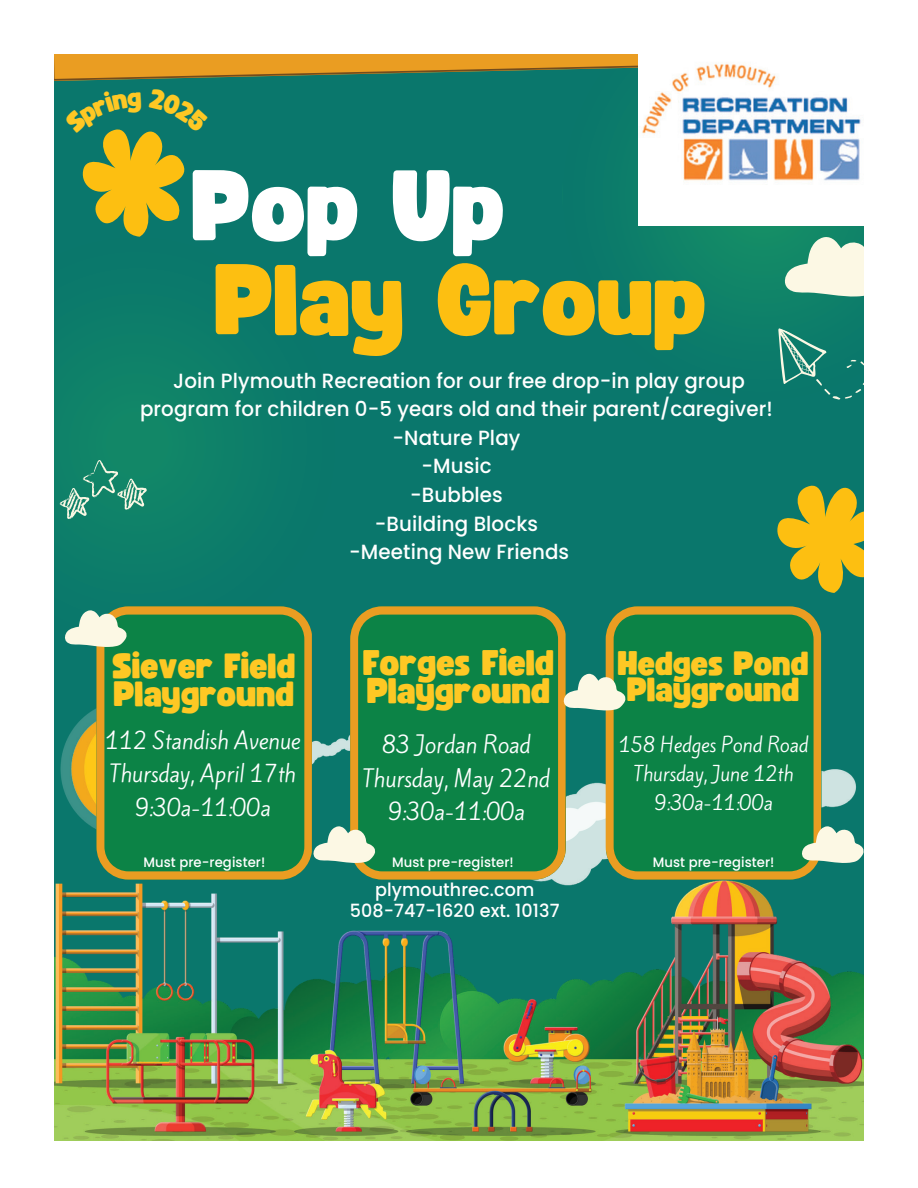
<style>
.page{position:relative;width:918px;height:1188px;background:#fff}
.page>*{position:absolute;margin:0;border:0;box-sizing:border-box;transform-origin:0 0}
.t1{font:98.85px "Funtastic";letter-spacing:-.005em;color:#fdbf11;scale:.96 1}
.t2{font:98.85px "Funtastic";color:#fff;scale:.96 1}
.t3{font:35.4px/28.2px "Funtastic";letter-spacing:-.005em;color:#fec824;scale:.96 1}
.t4{font:34.95px/27.8px "Funtastic";letter-spacing:-.005em;color:#fec824;scale:.96 1}
.t5{font:33.3px/26.4px "Funtastic";letter-spacing:-.005em;color:#fec824;scale:.96 1}
.t6{font:21.75px/33.5px "Kite One";letter-spacing:-.005em;color:#fff;text-align:center;scale:.96 1}
.t7{font:21.6px/33.2px "Kite One";letter-spacing:-.005em;color:#fff;text-align:center;scale:.96 1}
.t8{font:500 20.55px/28.5px "Poppins";letter-spacing:.005em;color:#fff;text-align:center;scale:.96 1}
.t9{font:18.75px/29px "Kite One";letter-spacing:-.005em;color:#fff;text-align:center;scale:.96 1}
.t10{font:500 18.15px "Poppins";letter-spacing:.005em;color:#fff;scale:.96 1}
.t11{font:500 13.65px "Poppins";letter-spacing:.005em;color:#fff;scale:.96 1}
</style>
<div class="page">
<div style="left:54px;top:54px;width:810px;height:1086px;background:#0a776c"></div>
<img style="left:54px;top:708px;width:810px;height:432px">
<div style="left:707px;top:296px;width:155px;height:16px;background:#0f8169"></div>
<div style="left:59px;top:362px;width:157px;height:164px;background:#108368"></div>
<svg style="left:96px;top:606px;width:216px;height:274px"></svg>
<svg style="left:350px;top:606px;width:216px;height:274px"></svg>
<svg style="left:777px;top:485px;width:87px;height:108px"></svg>
<svg style="left:778px;top:328px;width:86px;height:72px"></svg>
<svg style="left:59px;top:460px;width:88px;height:59px"></svg>
<svg style="left:65px;top:610px;width:62px;height:37px"></svg>
<svg style="left:606px;top:606px;width:215px;height:274px"></svg>
<svg style="left:563px;top:674px;width:63px;height:37px"></svg>
<svg style="left:801px;top:826px;width:63px;height:37px"></svg>
<svg style="left:312px;top:826px;width:63px;height:37px"></svg>
<svg style="left:54px;top:54px;width:810px;height:242px"></svg>
<h1 class="t2" style="left:193px;top:147px;width:329px">Pop Up</h1>
<h1 class="t1" style="left:216px;top:241px;width:515px">Play Group</h1>
<p class="t8" style="left:140px;top:367px;width:661px">Join Plymouth Recreation for our free drop-in play group program for children 0-5 years old and their parent/caregiver! -Nature Play<br>-Music<br>-Bubbles<br>-Building Blocks<br>-Meeting New Friends</p>
<h3 class="t4" style="left:113px;top:653px;width:192px">Siever Field<br>Playground</h3>
<h2 class="t3" style="left:363px;top:649px;width:201px">Forges Field<br>Playground</h2>
<p class="t6" style="left:363px;top:728px;width:196px">83 Jordan Road<br>Thursday, May 22nd<br>9:30a-11:00a</p>
<p class="t7" style="left:105px;top:724px;width:205px">112 Standish Avenue<br>Thursday, April 17th<br>9:30a-11:00a</p>
<h3 class="t5" style="left:618px;top:651px;width:200px">Hedges Pond<br>Playground</h3>
<p class="t9" style="left:619px;top:731px;width:199px">158 Hedges Pond Road<br>Thursday, June 12th<br>9:30a-11:00a</p>
<p class="t11" style="left:144px;top:855px;width:128px">Must pre-register!</p>
<p class="t11" style="left:392px;top:855px;width:128px">Must pre-register!</p>
<p class="t11" style="left:653px;top:855px;width:128px">Must pre-register!</p>
<p class="t10" style="left:375px;top:879px;width:167px">plymouthrec.com</p>
<p class="t10" style="left:350px;top:900px;width:220px">508-747-1620 ext. 10137</p>
</div>
